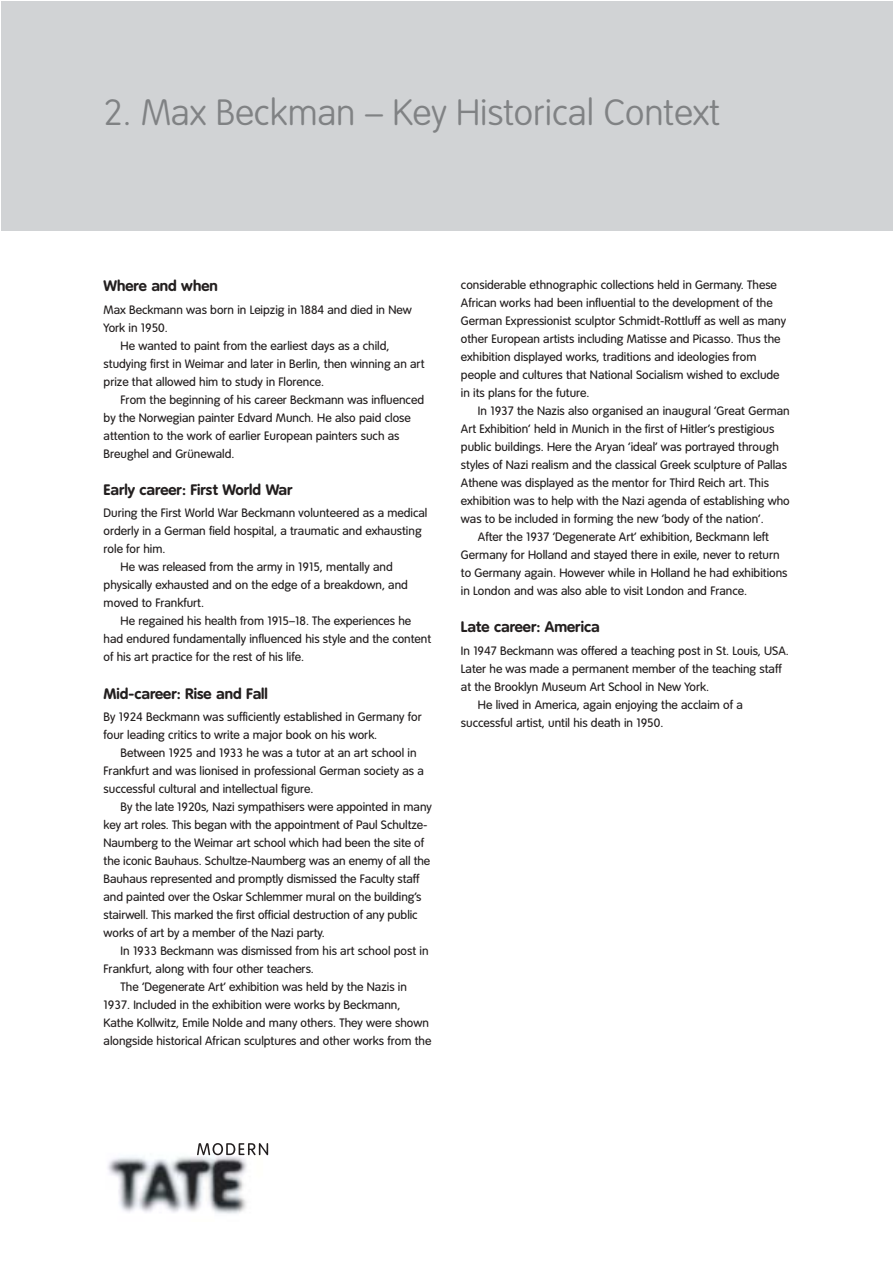
<style>
.page{position:relative;width:893px;height:1263px;background:#fff}
.page>*{position:absolute;margin:0;border:0;box-sizing:border-box;transform-origin:0 0}
.t1{font:100 36px "Tate";color:#808284}
.t2{font:700 15px "Tate";color:#231f1f}
.t3{font:12px/18px "Tate";color:#231f1f}
</style>
<div class="page">
<div style="left:1px;top:2px;width:891px;height:229px;background:#d1d3d5"></div>
<svg style="left:107px;top:1143px;width:162px;height:71px"></svg>
<svg style="left:197px;top:1143px;width:71px;height:12px"></svg>
<h1 class="t1" style="left:104px;top:97px;width:617px">2. Max Beckman – Key Historical Context</h1>
<p class="t2" style="left:104px;top:280px;width:116px">Where and when</p>
<p class="t3" style="left:104px;top:301px;width:310px">Max Beckmann was born in Leipzig in 1884 and died in New</p>
<p class="t3" style="left:104px;top:319px;width:66px">York in 1950.</p>
<p class="t3" style="left:121px;top:337px;width:270px">He wanted to paint from the earliest days as a child,</p>
<p class="t3" style="left:104px;top:355px;width:322px">studying first in Weimar and later in Berlin, then winning an art</p>
<p class="t3" style="left:104px;top:373px;width:222px">prize that allowed him to study in Florence.</p>
<p class="t3" style="left:121px;top:391px;width:305px">From the beginning of his career Beckmann was influenced</p>
<p class="t3" style="left:104px;top:409px;width:308px">by the Norwegian painter Edvard Munch. He also paid close</p>
<p class="t3" style="left:104px;top:427px;width:297px">attention to the work of earlier European painters such as</p>
<p class="t3" style="left:104px;top:445px;width:132px">Breughel and Grünewald.</p>
<p class="t2" style="left:104px;top:484px;width:190px">Early career: First World War</p>
<p class="t3" style="left:104px;top:505px;width:325px">During the First World War Beckmann volunteered as a medical</p>
<p class="t3" style="left:104px;top:523px;width:319px">orderly in a German field hospital, a traumatic and exhausting</p>
<p class="t3" style="left:104px;top:541px;width:63px">role for him.</p>
<p class="t3" style="left:121px;top:559px;width:273px">He was released from the army in 1915, mentally and</p>
<p class="t3" style="left:104px;top:577px;width:306px">physically exhausted and on the edge of a breakdown, and</p>
<p class="t3" style="left:104px;top:595px;width:102px">moved to Frankfurt.</p>
<p class="t3" style="left:121px;top:613px;width:292px">He regained his health from 1915–18. The experiences he</p>
<p class="t3" style="left:104px;top:631px;width:329px">had endured fundamentally influenced his style and the content</p>
<p class="t3" style="left:104px;top:649px;width:202px">of his art practice for the rest of his life.</p>
<p class="t2" style="left:104px;top:687px;width:166px">Mid-career: Rise and Fall</p>
<p class="t3" style="left:104px;top:709px;width:319px">By 1924 Beckmann was sufficiently established in Germany for four leading critics to write a major book on his work.</p>
<p class="t3" style="left:104px;top:745px;width:322px;text-indent:17px">Between 1925 and 1933 he was a tutor at an art school in<br>Frankfurt and was lionised in professional German society as a successful cultural and intellectual figure.</p>
<p class="t3" style="left:104px;top:799px;width:330px;text-indent:17px">By the late 1920s, Nazi sympathisers were appointed in many key art roles. This began with the appointment of Paul Schultze-Naumberg to the Weimar art school which had been the site of the iconic Bauhaus. Schultze-Naumberg was an enemy of all the Bauhaus represented and promptly dismissed the Faculty staff and painted over the Oskar Schlemmer mural on the building’s stairwell. This marked the first official destruction of any public works of art by a member of the Nazi party.</p>
<p class="t3" style="left:121px;top:943px;width:309px">In 1933 Beckmann was dismissed from his art school post in</p>
<p class="t3" style="left:104px;top:961px;width:212px">Frankfurt, along with four other teachers.</p>
<p class="t3" style="left:121px;top:979px;width:288px">The ‘Degenerate Art’ exhibition was held by the Nazis in</p>
<p class="t3" style="left:104px;top:997px;width:298px">1937. Included in the exhibition were works by Beckmann,</p>
<p class="t3" style="left:104px;top:1015px;width:327px">Kathe Kollwitz, Emile Nolde and many others. They were shown</p>
<p class="t3" style="left:104px;top:1033px;width:329px">alongside historical African sculptures and other works from the</p>
<p class="t3" style="left:461px;top:277px;width:327px">considerable ethnographic collections held in Germany. These African works had been influential to the development of the German Expressionist sculptor Schmidt-Rottluff as well as many other European artists including Matisse and Picasso. Thus the exhibition displayed works, traditions and ideologies from people and cultures that National Socialism wished to exclude in its plans for the future.</p>
<p class="t3" style="left:478px;top:403px;width:313px">In 1937 the Nazis also organised an inaugural ’Great German</p>
<p class="t3" style="left:461px;top:421px;width:315px">Art Exhibition’ held in Munich in the first of Hitler’s prestigious</p>
<p class="t3" style="left:461px;top:439px;width:319px">public buildings. Here the Aryan ‘ideal’ was portrayed through</p>
<p class="t3" style="left:461px;top:457px;width:327px">styles of Nazi realism and the classical Greek sculpture of Pallas</p>
<p class="t3" style="left:461px;top:475px;width:309px">Athene was displayed as the mentor for Third Reich art. This</p>
<p class="t3" style="left:461px;top:493px;width:330px">exhibition was to help with the Nazi agenda of establishing who</p>
<p class="t3" style="left:461px;top:511px;width:304px">was to be included in forming the new ’body of the nation’.</p>
<p class="t3" style="left:478px;top:529px;width:292px">After the 1937 ‘Degenerate Art’ exhibition, Beckmann left</p>
<p class="t3" style="left:461px;top:547px;width:320px">Germany for Holland and stayed there in exile, never to return</p>
<p class="t3" style="left:461px;top:565px;width:328px">to Germany again. However while in Holland he had exhibitions</p>
<p class="t3" style="left:461px;top:583px;width:287px">in London and was also able to visit London and France.</p>
<p class="t2" style="left:461px;top:621px;width:140px">Late career: America</p>
<p class="t3" style="left:461px;top:642px;width:329px">In 1947 Beckmann was offered a teaching post in St. Louis, USA.</p>
<p class="t3" style="left:461px;top:660px;width:322px">Later he was made a permanent member of the teaching staff</p>
<p class="t3" style="left:461px;top:678px;width:249px">at the Brooklyn Museum Art School in New York.</p>
<p class="t3" style="left:478px;top:696px;width:266px">He lived in America, again enjoying the acclaim of a</p>
<p class="t3" style="left:461px;top:714px;width:204px">successful artist, until his death in 1950.</p>
</div>
